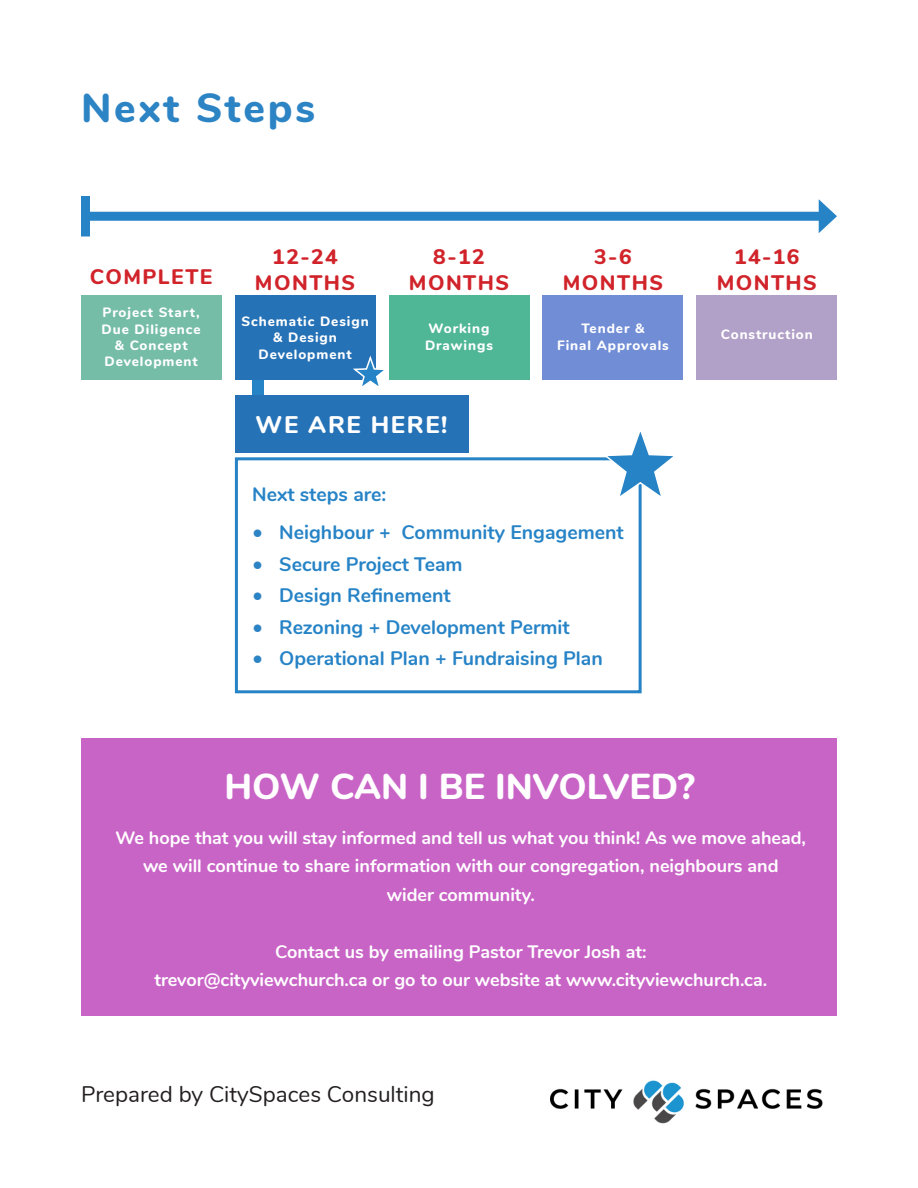
<style>
.page{position:relative;width:918px;height:1188px;background:#fff}
.page>*{position:absolute;margin:0;border:0;box-sizing:border-box;transform-origin:0 0}
.t1{font:800 40.5px "Nunito";letter-spacing:.07em;color:#2d84c4}
.t2{font:800 36px "Nunito";color:#fff}
.t3{font:800 24px "Nunito";letter-spacing:.07em;color:#fff}
.t4{font:22.5px "Nunito";color:#231f20}
.t5{font:800 21px/25.2px "Nunito";letter-spacing:.07em;color:#d1232a;text-align:center}
.t6{font:700 19.5px "Nunito";color:#2683c6}
.t7{font:700 18px/28.5px "Nunito";color:#fff;text-align:center}
.t8{font:800 13.5px/16.2px "Nunito";letter-spacing:.07em;color:#fff;text-align:center}
.s1{font-size:21px;color:#2d84c4}
</style>
<div class="page">
<div style="left:252px;top:356px;width:12px;height:67px;background:#2683c6"></div>
<div style="left:235px;top:395px;width:233px;height:57px;background:#2672b7"></div>
<div style="left:235px;top:457px;width:407px;height:236px;background:#fff;border:3px solid #2683c6"></div>
<div style="left:81px;top:295px;width:140px;height:85px;background:#75bda7"></div>
<div style="left:235px;top:295px;width:140px;height:85px;background:#2672b7"></div>
<div style="left:389px;top:295px;width:140px;height:85px;background:#50b796"></div>
<div style="left:543px;top:295px;width:140px;height:85px;background:#718dd6"></div>
<div style="left:697px;top:295px;width:140px;height:85px;background:#b1a0c7"></div>
<div style="left:86px;top:212px;width:740px;height:9px;background:#2683c6"></div>
<div style="left:81px;top:196px;width:9px;height:40px;background:#2683c6"></div>
<svg style="left:819px;top:199px;width:18px;height:34px"></svg>
<svg style="left:353px;top:356px;width:31px;height:30px"></svg>
<svg style="left:601px;top:432px;width:72px;height:69px"></svg>
<div style="left:81px;top:738px;width:756px;height:278px;background:#c964c7"></div>
<img style="left:550px;top:1080px;width:273px;height:44px">
<p class="t1" style="left:81px;top:78px;width:236px">Next Steps</p>
<p class="t5" style="left:90px;top:263px;width:124px">COMPLETE</p>
<p class="t5" style="left:255px;top:243px;width:102px">12-24<br>MONTHS</p>
<p class="t5" style="left:409px;top:243px;width:102px">8-12<br>MONTHS</p>
<p class="t5" style="left:563px;top:243px;width:102px">3-6<br>MONTHS</p>
<p class="t5" style="left:717px;top:243px;width:102px">14-16<br>MONTHS</p>
<p class="t8" style="left:102px;top:304px;width:101px">Project Start,<br>Due Diligence &amp; Concept<br>Development</p>
<p class="t8" style="left:241px;top:313px;width:129px">Schematic Design &amp; Design<br>Development</p>
<p class="t8" style="left:425px;top:320px;width:69px;text-align:left">Working<br>Drawings</p>
<p class="t8" style="left:557px;top:320px;width:113px">Tender &amp;<br>Final Approvals</p>
<p class="t8" style="left:721px;top:325px;width:94px">Construction</p>
<p class="t3" style="left:256px;top:406px;width:193px">WE ARE HERE!</p>
<p class="t6" style="left:252px;top:480px;width:136px">Next steps are:</p>
<p class="t6" style="left:252px;top:518px;width:373px"><span class="s1">•</span> Neighbour + Community Engagement</p>
<p class="t6" style="left:252px;top:549px;width:212px"><span class="s1">•</span> Secure Project Team</p>
<p class="t6" style="left:252px;top:581px;width:200px"><span class="s1">•</span> Design Refinement</p>
<p class="t6" style="left:252px;top:612px;width:319px"><span class="s1">•</span> Rezoning + Development Permit</p>
<p class="t6" style="left:252px;top:644px;width:352px"><span class="s1">•</span> Operational Plan + Fundraising Plan</p>
<p class="t2" style="left:225px;top:760px;width:472px">HOW CAN I BE INVOLVED?</p>
<p class="t7" style="left:116px;top:822px;width:692px">We hope that you will stay informed and tell us what you think! As we move ahead, we will continue to share information with our congregation, neighbours and<br>wider community.</p>
<p class="t7" style="left:154px;top:936px;width:614px">Contact us by emailing Pastor Trevor Josh at:<br>trevor@cityviewchurch.ca or go to our website at www.cityviewchurch.ca.</p>
<p class="t4" style="left:81px;top:1077px;width:355px">Prepared by CitySpaces Consulting</p>
</div>
